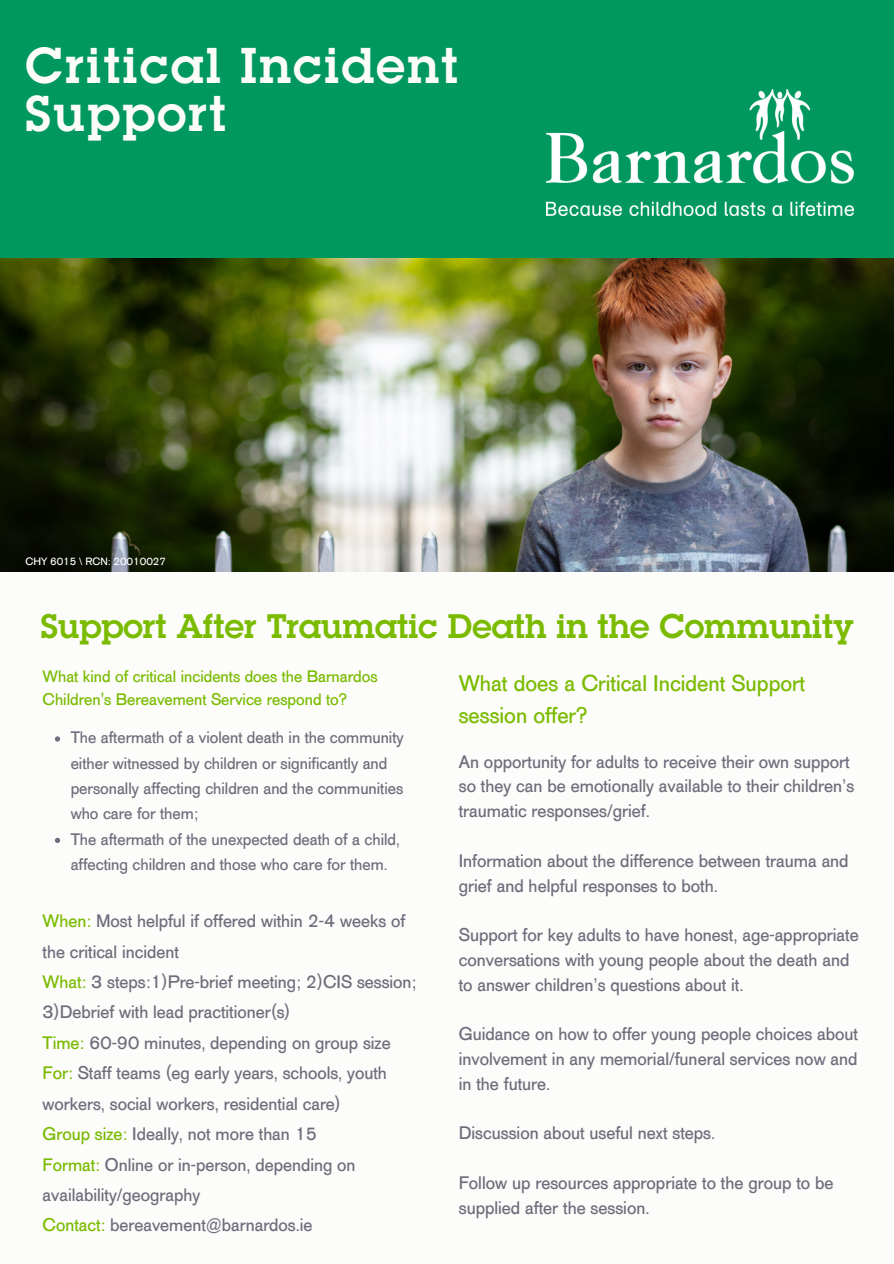
<style>
.page{position:relative;width:894px;height:1264px;background:#fff}
.page>*{position:absolute;margin:0;border:0;box-sizing:border-box;transform-origin:0 0}
.t1{font:600 49.2px "Lubalin Graph Std";letter-spacing:.05em;color:#fcfcfb}
.t2{font:600 33.3px "Lubalin Graph Std";color:#7abb00}
.t3{font:22.5px/31.5px "AG Old Face";color:#7abb00}
.t4{font:18px/24.8px "AG Old Face";color:#6d6e7b}
.t5{font:16.5px/25.3px "AG Old Face";color:#6d6e7b}
.t6{font:16.5px/22.6px "AG Old Face";color:#7abb00}
.t7{font:10.5px "AG Old Face";color:#fff}
.s1{color:#7abb00}
</style>
<div class="page">
<div style="left:0;top:0;width:893px;height:1263px;background:#fcfcfb"></div>
<img style="left:0;top:257px;width:893px;height:315px">
<div style="left:0;top:0;width:893px;height:257px;background:#00985f"></div>
<img style="left:546px;top:89px;width:307px;height:126px">
<svg style="left:55px;top:736px;width:5px;height:5px"></svg>
<svg style="left:55px;top:837px;width:5px;height:6px"></svg>
<p class="t1" style="left:26px;top:47px;width:434px">Critical Incident</p>
<p class="t1" style="left:26px;top:96px;width:202px">Support</p>
<p class="t7" style="left:26px;top:555px;width:142px">CHY 6015 \ RCN: 20010027</p>
<p class="t2" style="left:41px;top:614px;width:813px">Support After Traumatic Death in the Community</p>
<p class="t6" style="left:43px;top:664px;width:336px">What kind of critical incidents does the Barnardos<br>Children's Bereavement Service respond to?</p>
<p class="t5" style="left:71px;top:724px;width:334px">The aftermath of a violent death in the community either witnessed by children or significantly and personally affecting children and the communities who care for them;</p>
<p class="t5" style="left:71px;top:826px;width:330px">The aftermath of the unexpected death of a child, affecting children and those who care for them.</p>
<p class="t4" style="left:43px;top:905px;width:364px;line-height:30.5px"><span class="s1">When:</span> Most helpful if offered within 2-4 weeks of the critical incident</p>
<p class="t4" style="left:43px;top:966px;width:375px;line-height:30.5px"><span class="s1">What:</span> 3 steps:1)Pre-brief meeting; 2)CIS session;<br>3)Debrief with lead practitioner(s)</p>
<p class="t4" style="left:43px;top:1029px;width:349px"><span class="s1">Time:</span> 60-90 minutes, depending on group size</p>
<p class="t4" style="left:43px;top:1057px;width:345px;line-height:30.5px"><span class="s1">For:</span> Staff teams (eg early years, schools, youth workers, social workers, residential care)</p>
<p class="t4" style="left:43px;top:1121px;width:276px"><span class="s1">Group size:</span> Ideally, not more than 15</p>
<p class="t4" style="left:43px;top:1148px;width:314px;line-height:30.5px"><span class="s1">Format:</span> Online or in-person, depending on availability/geography</p>
<p class="t4" style="left:43px;top:1212px;width:271px"><span class="s1">Contact:</span> bereavement@barnardos.ie</p>
<p class="t3" style="left:458px;top:667px;width:348px">What does a Critical Incident Support session offer?</p>
<p class="t4" style="left:458px;top:748px;width:397px">An opportunity for adults to receive their own support so they can be emotionally available to their children’s traumatic responses/grief.</p>
<p class="t4" style="left:458px;top:847px;width:391px">Information about the difference between trauma and grief and helpful responses to both.</p>
<p class="t4" style="left:458px;top:922px;width:401px">Support for key adults to have honest, age-appropriate conversations with young people about the death and to answer children’s questions about it.</p>
<p class="t4" style="left:458px;top:1021px;width:400px;text-align:justify">Guidance on how to offer young people choices about involvement in any memorial/funeral services now and in the future.</p>
<p class="t4" style="left:458px;top:1120px;width:258px">Discussion about useful next steps.</p>
<p class="t4" style="left:458px;top:1169px;width:376px">Follow up resources appropriate to the group to be supplied after the session.</p>
</div>
